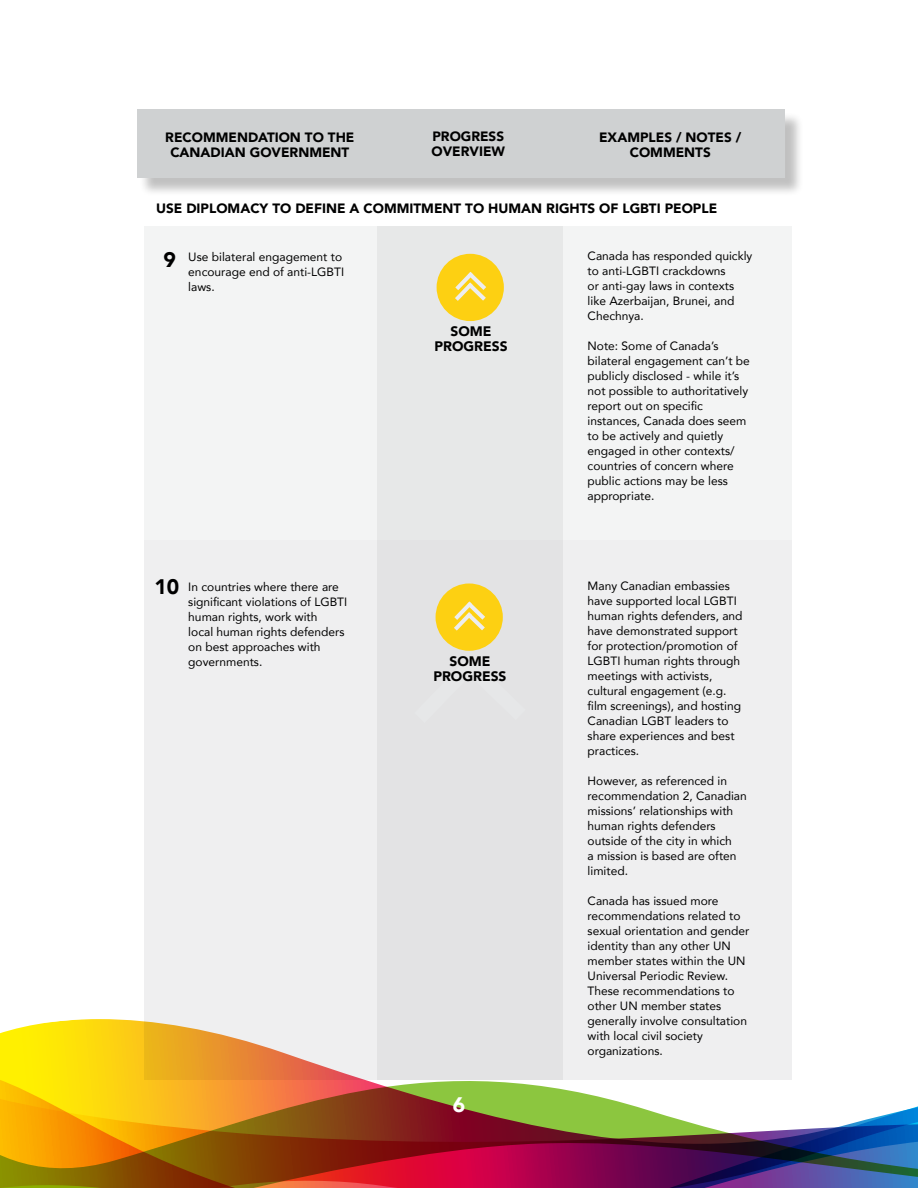
<style>
.page{position:relative;width:918px;height:1188px;background:#fff}
.page>*{position:absolute;margin:0;border:0;box-sizing:border-box;transform-origin:0 0}
.t1{font:900 21px "Avenir";color:#000}
.t2{font:900 21px "Avenir";color:#fff}
.t3{font:900 13.8px/15.3px "Avenir";color:#000;text-align:center}
.t4{font:900 13.5px/15px "Avenir";color:#000;text-align:center}
.t5{font:12px/15px "Avenir";color:#000}
</style>
<div class="page">
<div style="left:144px;top:540px;width:648px;height:540px;background:#efeff0"></div>
<div style="left:139px;top:112px;width:665px;height:85px;background:#000;opacity:.25"></div>
<div style="left:137px;top:110px;width:648px;height:68px;background:#cfd1d2"></div>
<div style="left:144px;top:226px;width:648px;height:314px;background:#f3f4f4"></div>
<div style="left:378px;top:226px;width:185px;height:854px;background:#e3e3e4"></div>
<svg style="left:0;top:1019px;width:918px;height:169px"></svg>
<div style="left:437px;top:254px;width:67px;height:67px;background:#fdd012;border-radius:50%"></div>
<svg style="left:455px;top:272px;width:31px;height:29px"></svg>
<div style="left:436px;top:584px;width:67px;height:67px;background:#fdd012;border-radius:50%"></div>
<svg style="left:454px;top:601px;width:31px;height:30px"></svg>
<p class="t4" style="left:165px;top:130px;width:191px">RECOMMENDATION TO THE<br>CANADIAN GOVERNMENT</p>
<p class="t4" style="left:432px;top:128px;width:75px;text-align:left">PROGRESS<br>OVERVIEW</p>
<p class="t4" style="left:599px;top:130px;width:144px">EXAMPLES / NOTES /<br>COMMENTS</p>
<p class="t4" style="left:156px;top:201px;width:563px">USE DIPLOMACY TO DEFINE A COMMITMENT TO HUMAN RIGHTS OF LGBTI PEOPLE</p>
<p class="t5" style="left:188px;top:249px;width:157px">Use bilateral engagement to encourage end of anti-LGBTI laws.</p>
<h1 class="t1" style="left:164px;top:242px;width:14px">9</h1>
<p class="t5" style="left:588px;top:248px;width:166px">Canada has responded quickly to anti-LGBTI crackdowns<br>or anti-gay laws in contexts like Azerbaijan, Brunei, and<br>Chechnya.</p>
<p class="t5" style="left:588px;top:338px;width:164px">Note: Some of Canada’s bilateral engagement can’t be publicly disclosed - while it’s not possible to authoritatively report out on specific instances, Canada does seem to be actively and quietly engaged in other contexts/ countries of concern where public actions may be less appropriate.</p>
<p class="t3" style="left:434px;top:323px;width:75px">SOME<br>PROGRESS</p>
<h1 class="t1" style="left:154px;top:569px;width:26px">10</h1>
<p class="t5" style="left:188px;top:579px;width:160px">In countries where there are significant violations of LGBTI human rights, work with<br>local human rights defenders on best approaches with governments.</p>
<p class="t3" style="left:433px;top:653px;width:75px">SOME<br>PROGRESS</p>
<h1 class="t2" style="left:453px;top:1087px;width:14px">6</h1>
<p class="t5" style="left:588px;top:578px;width:156px">Many Canadian embassies have supported local LGBTI human rights defenders, and have demonstrated support for protection/promotion of<br>LGBTI human rights through meetings with activists, cultural engagement (e.g. film screenings), and hosting<br>Canadian LGBT leaders to share experiences and best practices.</p>
<p class="t5" style="left:588px;top:773px;width:161px">However, as referenced in recommendation 2, Canadian missions’ relationships with human rights defenders outside of the city in which<br>a mission is based are often limited.</p>
<p class="t5" style="left:588px;top:893px;width:163px">Canada has issued more recommendations related to sexual orientation and gender identity than any other UN member states within the UN<br>Universal Periodic Review.<br>These recommendations to other UN member states generally involve consultation with local civil society organizations.</p>
</div>
